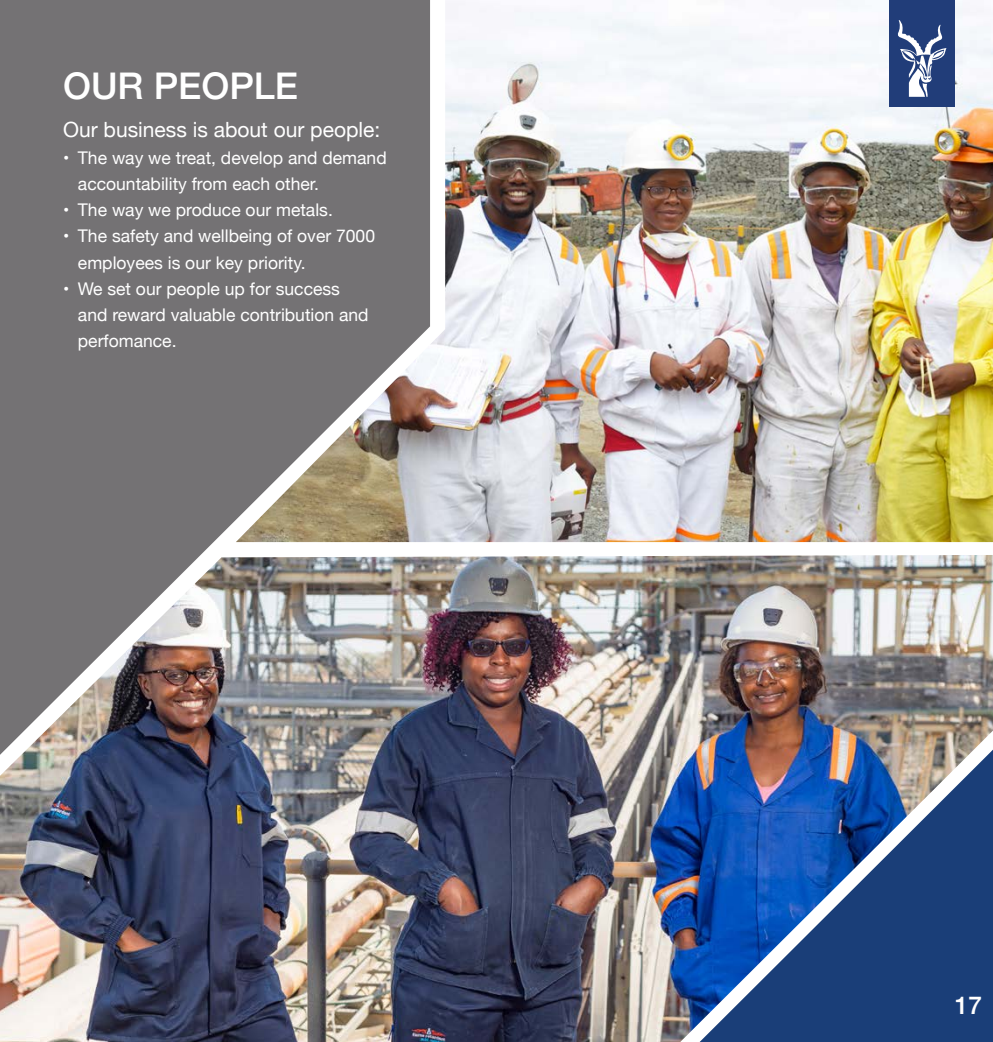
<style>
.page{position:relative;width:993px;height:1042px;background:#fff}
.page>*{position:absolute;margin:0;border:0;box-sizing:border-box;transform-origin:0 0}
.t1{font:500 36.75px "Helvetica Neue";color:#fff}
.t2{font:500 24.5px "Helvetica Neue";color:#fff}
.t3{font:21px "Helvetica Neue";color:#fff}
.t4{font:17.5px/26.2px "Helvetica Neue";color:#fff}
</style>
<div class="page">
<img style="left:430px;top:0;width:562px;height:542px">
<svg style="left:0;top:0;width:430px;height:555px;fill:#747274"></svg>
<img style="left:0;top:555px;width:992px;height:487px">
<svg style="left:699px;top:749px;width:293px;height:293px;fill:#1a3e78"></svg>
<div style="left:889px;top:0;width:65px;height:107px;background:#213d79"></div>
<svg style="left:898px;top:20px;width:48px;height:77px"></svg>
<h1 class="t1" style="left:63px;top:56px;width:236px">OUR PEOPLE</h1>
<p class="t3" style="left:63px;top:115px;width:319px">Our business is about our people:</p>
<p class="t4" style="left:78px;top:145px;width:310px;text-indent:-15px">• The way we treat, develop and demand accountability from each other.</p>
<p class="t4" style="left:63px;top:198px;width:271px">• The way we produce our metals.</p>
<p class="t4" style="left:78px;top:224px;width:298px;text-indent:-15px">• The safety and wellbeing of over 7000 employees is our key priority.</p>
<p class="t4" style="left:78px;top:276px;width:292px;text-indent:-15px">• We set our people up for success and reward valuable contribution and perfomance.</p>
<h2 class="t2" style="left:954px;top:985px;width:29px">17</h2>
</div>
